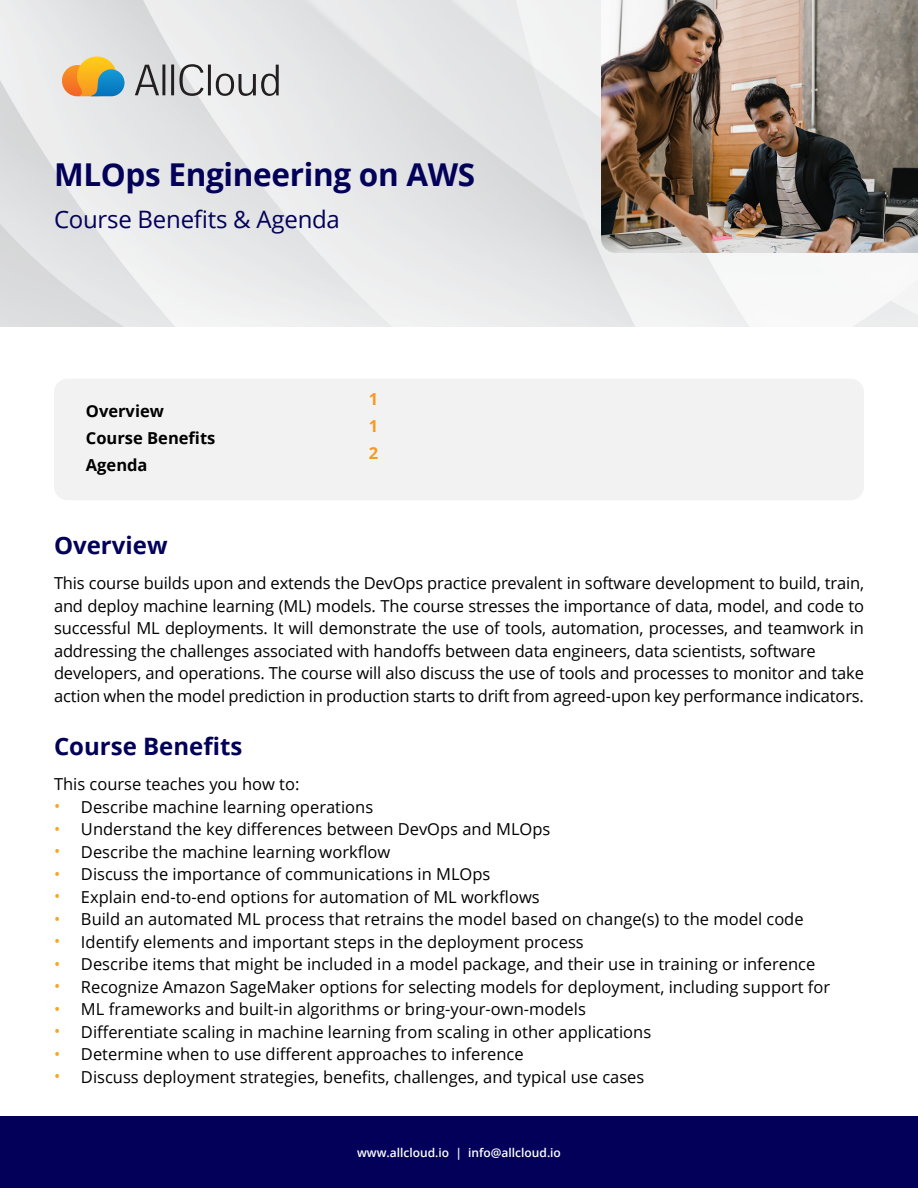
<style>
.page{position:relative;width:918px;height:1188px;background:#fff}
.page>*{position:absolute;margin:0;border:0;box-sizing:border-box;transform-origin:0 0}
.t1{font:700 31.5px "Open Sans";letter-spacing:-.01em;color:#030059}
.t2{font:700 24px "Open Sans";color:#030059}
.t3{font:24px "Open Sans";letter-spacing:-.01em;color:#030059}
.t4{font:16.5px/22.5px "Open Sans";color:#000}
.t5{font:700 16.5px/27px "Open Sans";color:#000}
.t6{font:16.5px/22.5px "Open Sans";color:#faa61a;text-align:justify}
.t7{font:700 16.5px/27px "Open Sans";color:#f89921;text-align:justify}
.t8{font:600 12px "Open Sans";color:#fff}
</style>
<div class="page">
<div style="left:54px;top:379px;width:810px;height:121px;background:#f2f2f2;border-radius:14px"></div>
<img style="left:0;top:0;width:918px;height:326px">
<svg style="left:60px;top:56px;width:65px;height:42px"></svg>
<svg style="left:135px;top:65px;width:24px;height:30px"></svg>
<hr style="left:162px;top:65px;width:3px;height:30px;background:#231f20">
<hr style="left:171px;top:65px;width:3px;height:30px;background:#231f20">
<svg style="left:179px;top:64px;width:25px;height:32px"></svg>
<hr style="left:208px;top:65px;width:3px;height:30px;background:#231f20">
<svg style="left:216px;top:65px;width:63px;height:31px"></svg>
<div style="left:0;top:1116px;width:918px;height:72px;background:#030059"></div>
<img style="left:602px;top:0;width:316px;height:253px">
<h1 class="t1" style="left:54px;top:153px;width:423px">MLOps Engineering on AWS</h1>
<h2 class="t3" style="left:54px;top:203px;width:287px">Course Benefits &amp; Agenda</h2>
<p class="t5" style="left:86px;top:397px;width:131px">Overview<br>Course Benefits<br>Agenda</p>
<p class="t7" style="left:369px;top:385px;width:11px">1<br>1<br>2</p>
<h2 class="t2" style="left:54px;top:528px;width:115px">Overview</h2>
<p class="t4" style="left:54px;top:572px;width:812px">This course builds upon and extends the DevOps practice prevalent in software development to build, train, and deploy machine learning (ML) models. The course stresses the importance of data, model, and code to successful ML deployments. It will demonstrate the use of tools, automation, processes, and teamwork in addressing the challenges associated with handoffs between data engineers, data scientists, software developers, and operations. The course will also discuss the use of tools and processes to monitor and take action when the model prediction in production starts to drift from agreed-upon key performance indicators.</p>
<h2 class="t2" style="left:54px;top:729px;width:190px">Course Benefits</h2>
<p class="t4" style="left:81px;top:772px;width:751px;text-indent:-27px">This course teaches you how to:<br>Describe machine learning operations<br>Understand the key differences between DevOps and MLOps<br>Describe the machine learning workflow<br>Discuss the importance of communications in MLOps<br>Explain end-to-end options for automation of ML workflows<br>Build an automated ML process that retrains the model based on change(s) to the model code Identify elements and important steps in the deployment process<br>Describe items that might be included in a model package, and their use in training or inference Recognize Amazon SageMaker options for selecting models for deployment, including support for ML frameworks and built-in algorithms or bring-your-own-models<br>Differentiate scaling in machine learning from scaling in other applications<br>Determine when to use different approaches to inference<br>Discuss deployment strategies, benefits, challenges, and typical use cases</p>
<p class="t6" style="left:54px;top:795px;width:8px">• • • • • • • • • • • • •</p>
<p class="t8" style="left:357px;top:1144px;width:205px">www.allcloud.io | info@allcloud.io</p>
</div>
